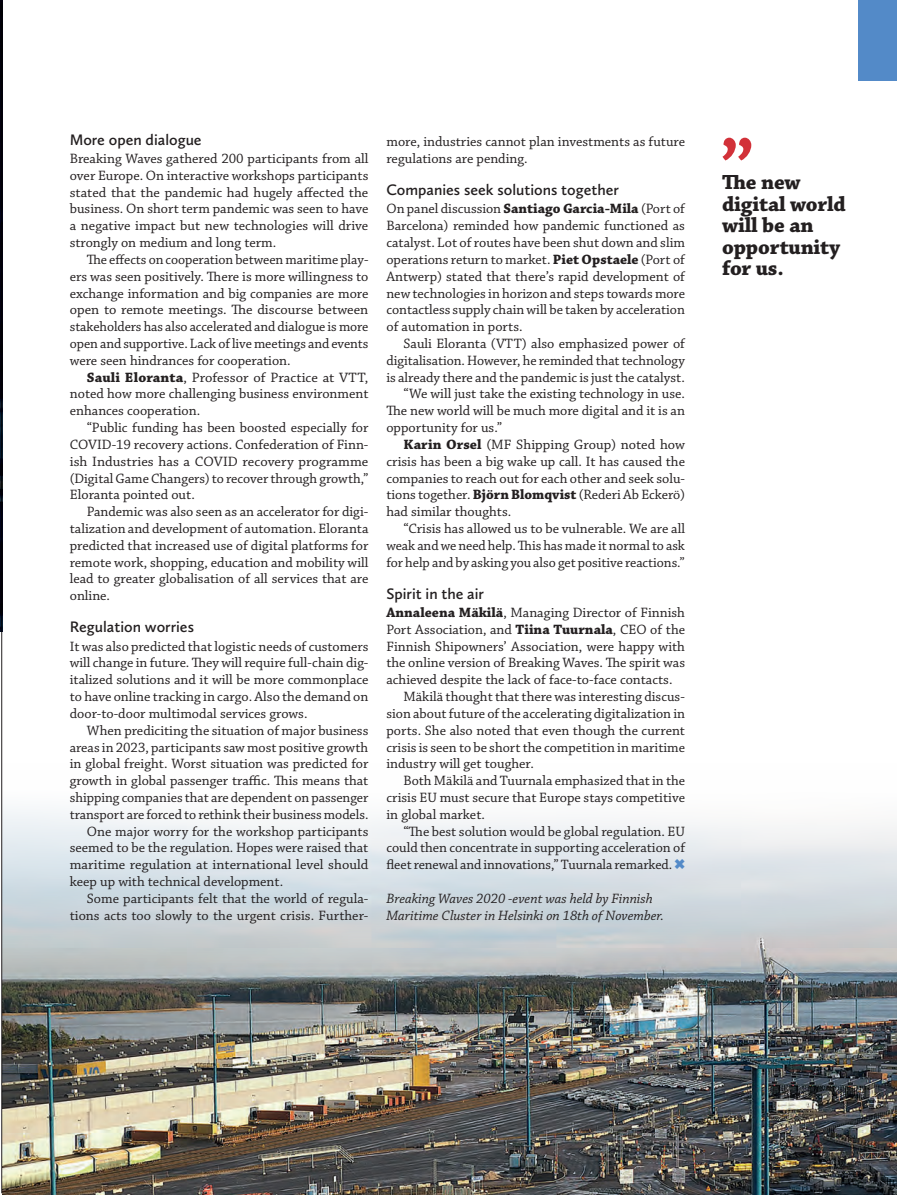
<style>
.page{position:relative;width:897px;height:1195px;background:#fff}
.page>*{position:absolute;margin:0;border:0;box-sizing:border-box;transform-origin:0 0}
.t1{font:700 72px "Chaparral Pro";color:#d23139}
.t2{font:700 21.6px/21.6px "Chaparral Pro";letter-spacing:-.01em;color:#231f20}
.t3{font:600 15.75px "Calluna Sans";color:#231f20}
.t4{font:14.25px/16.8px "Chaparral Pro";color:#231f20;text-align:justify}
.t5{font:italic 14.25px/16.8px "Chaparral Pro";color:#231f20}
.t6{font:12px "Chaparral Pro";color:#231f20}
.s1{font-weight:700}
.s2{color:#538ac8}
</style>
<div class="page">
<img style="left:3px;top:809px;width:893px;height:385px">
<img style="left:0;top:3px;width:3px;height:628px">
<hr style="left:1px;top:2px;width:1px;height:1190px;background:#231f20">
<div style="left:858px;top:0;width:38px;height:81px;background:#538ac8"></div>
<svg style="left:894px;top:1191px;width:3px;height:4px"></svg>
<p class="t3" style="left:70px;top:130px;width:133px">More open dialogue</p>
<p class="t4" style="left:70px;top:151px;width:300px">Breaking Waves gathered 200 participants from all over Europe. On interactive workshops participants stated that the pandemic had hugely affected the business. On short term pandemic was seen to have a negative impact but new technologies will drive strongly on medium and long term.</p>
<p class="t4" style="left:70px;top:251px;width:300px;text-indent:17px">The effects on cooperation between maritime play&shy;ers was seen positively. There is more willingness to exchange information and big companies are more open to remote meetings. The discourse between stakeholders has also accelerated and dialogue is more open and supportive. Lack of live meetings and events were seen hindrances for cooperation.</p>
<p class="t4" style="left:70px;top:369px;width:300px;text-indent:17px"><span class="s1">Sauli Eloranta</span>, Professor of Practice at VTT, noted how more challenging business environment enhances cooperation.</p>
<p class="t4" style="left:70px;top:419px;width:300px;text-indent:17px">“Public funding has been boosted especially for COVID-19 recovery actions. Confederation of Finn&shy;ish Industries has a COVID recovery programme (Digital Game Changers) to recover through growth,” Eloranta pointed out.</p>
<p class="t4" style="left:70px;top:503px;width:300px;text-indent:17px">Pandemic was also seen as an accelerator for digi&shy;talization and development of automation. Eloranta predicted that increased use of digital platforms for remote work, shopping, education and mobility will lead to greater globalisation of all services that are online.</p>
<p class="t3" style="left:70px;top:617px;width:126px">Regulation worries</p>
<p class="t4" style="left:70px;top:638px;width:300px">It was also predicted that logistic needs of customers will change in future. They will require full-chain dig&shy;italized solutions and it will be more commonplace to have online tracking in cargo. Also the demand on door-to-door multimodal services grows.</p>
<p class="t4" style="left:87px;top:722px;width:283px">When prediciting the situation of major business</p>
<p class="t4" style="left:70px;top:739px;width:300px">areas in 2023, participants saw most positive growth</p>
<p class="t4" style="left:70px;top:755px;width:300px">in global freight. Worst situation was predicted for</p>
<p class="t4" style="left:70px;top:772px;width:300px">growth in global passenger traffic. This means that</p>
<p class="t4" style="left:70px;top:789px;width:300px">shipping companies that are dependent on passenger</p>
<p class="t4" style="left:70px;top:806px;width:300px">transport are forced to rethink their business models.</p>
<p class="t4" style="left:87px;top:823px;width:283px">One major worry for the workshop participants</p>
<p class="t4" style="left:70px;top:839px;width:300px">seemed to be the regulation. Hopes were raised that</p>
<p class="t4" style="left:70px;top:856px;width:300px">maritime regulation at international level should</p>
<p class="t4" style="left:70px;top:873px;width:215px">keep up with technical development.</p>
<p class="t4" style="left:87px;top:890px;width:283px">Some participants felt that the world of regula-</p>
<p class="t4" style="left:70px;top:907px;width:300px">tions acts too slowly to the urgent crisis. Further-</p>
<p class="t4" style="left:386px;top:134px;width:300px">more, industries cannot plan investments as future regulations are pending.</p>
<p class="t3" style="left:386px;top:180px;width:234px">Companies seek solutions together</p>
<p class="t4" style="left:386px;top:201px;width:300px">On panel discussion <span class="s1">Santiago Garcia-Mila</span> (Port of Barcelona) reminded how pandemic functioned as catalyst. Lot of routes have been shut down and slim operations return to market. <span class="s1">Piet Opstaele</span> (Port of Antwerp) stated that there’s rapid development of new technologies in horizon and steps towards more contactless supply chain will be taken by acceleration of automation in ports.</p>
<p class="t4" style="left:403px;top:335px;width:283px">Sauli Eloranta (VTT) also emphasized power of</p>
<p class="t4" style="left:386px;top:352px;width:300px">digitalisation. However, he reminded that technology</p>
<p class="t4" style="left:386px;top:369px;width:300px">is already there and the pandemic is just the catalyst.</p>
<p class="t4" style="left:403px;top:386px;width:283px">“We will just take the existing technology in use.</p>
<p class="t4" style="left:386px;top:403px;width:300px">The new world will be much more digital and it is an</p>
<p class="t4" style="left:386px;top:419px;width:117px">opportunity for us.”</p>
<p class="t4" style="left:403px;top:436px;width:283px"><span class="s1">Karin Orsel</span> (MF Shipping Group) noted how</p>
<p class="t4" style="left:386px;top:453px;width:300px">crisis has been a big wake up call. It has caused the</p>
<p class="t4" style="left:386px;top:470px;width:300px">companies to reach out for each other and seek solu-</p>
<p class="t4" style="left:386px;top:487px;width:300px">tions together. <span class="s1">Björn Blomqvist</span> (Rederi Ab Eckerö)</p>
<p class="t4" style="left:386px;top:503px;width:126px">had similar thoughts.</p>
<p class="t4" style="left:403px;top:520px;width:283px">“Crisis has allowed us to be vulnerable. We are all</p>
<p class="t4" style="left:386px;top:537px;width:300px">weak and we need help. This has made it normal to ask</p>
<p class="t4" style="left:386px;top:554px;width:300px">for help and by asking you also get positive reactions.”</p>
<p class="t3" style="left:386px;top:583px;width:99px">Spirit in the air</p>
<p class="t4" style="left:386px;top:604px;width:300px"><span class="s1">Annaleena Mäkilä</span>, Managing Director of Finnish</p>
<p class="t4" style="left:386px;top:621px;width:300px">Port Association, and <span class="s1">Tiina Tuurnala</span>, CEO of the</p>
<p class="t4" style="left:386px;top:638px;width:300px">Finnish Shipowners’ Association, were happy with</p>
<p class="t4" style="left:386px;top:655px;width:300px">the online version of Breaking Waves. The spirit was</p>
<p class="t4" style="left:386px;top:671px;width:287px">achieved despite the lack of face-to-face contacts.</p>
<p class="t4" style="left:403px;top:688px;width:283px">Mäkilä thought that there was interesting discus-</p>
<p class="t4" style="left:386px;top:705px;width:300px">sion about future of the accelerating digitalization in</p>
<p class="t4" style="left:386px;top:722px;width:300px">ports. She also noted that even though the current</p>
<p class="t4" style="left:386px;top:739px;width:300px">crisis is seen to be short the competition in maritime</p>
<p class="t4" style="left:386px;top:755px;width:149px">industry will get tougher.</p>
<p class="t4" style="left:403px;top:772px;width:283px">Both Mäkilä and Tuurnala emphasized that in the</p>
<p class="t4" style="left:386px;top:789px;width:300px">crisis EU must secure that Europe stays competitive</p>
<p class="t4" style="left:386px;top:806px;width:100px">in global market.</p>
<p class="t4" style="left:403px;top:823px;width:283px">“The best solution would be global regulation. EU</p>
<p class="t4" style="left:386px;top:839px;width:300px">could then concentrate in supporting acceleration of</p>
<p class="t4" style="left:386px;top:856px;width:300px">fleet renewal and innovations,” Tuurnala remarked. <span class="s2">✖</span></p>
<p class="t5" style="left:386px;top:890px;width:279px">Breaking Waves 2020 -event was held by Finnish<br>Maritime Cluster in Helsinki on 18th of November.</p>
<h1 class="t1" style="left:720px;top:123px;width:36px">”</h1>
<h2 class="t2" style="left:722px;top:172px;width:125px">The new digital world will be an opportunity for us.</h2>
<p class="t6" style="left:837px;top:1144px;width:8px">7</p>
</div>
